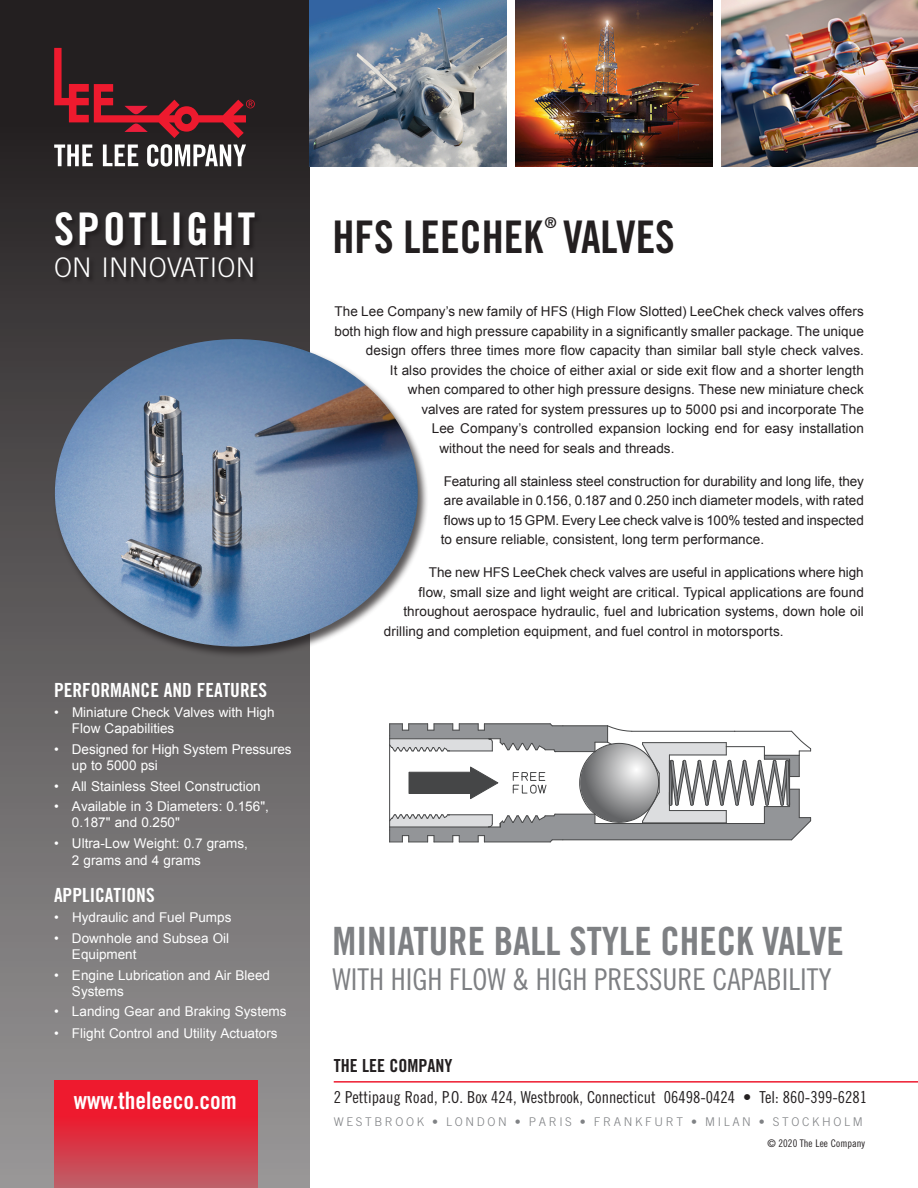
<style>
.page{position:relative;width:918px;height:1188px;background:#fff}
.page>*{position:absolute;margin:0;border:0;box-sizing:border-box;transform-origin:0 0}
.t1{font:45px "Trade Gothic Bold Cond Twenty";color:#231f20}
.t2{font:45px "Trade Gothic Bold Cond Twenty";letter-spacing:.075em;color:#fff}
.t3{font:39px "Trade Gothic Bold Cond Twenty";color:#7e8083}
.t4{font:30px "Trade Gothic Cond Eighteen";color:#7e8083}
.t5{font:300 27px "Trade Gothic";letter-spacing:.01em;color:#fff}
.t6{font:24px "Trade Gothic Bold Cond Twenty";color:#fff}
.t7{font:19.5px "Trade Gothic Bold Cond Twenty";color:#fff}
.t8{font:18px "Trade Gothic Bold Cond Twenty";color:#231f20}
.t9{font:16.5px "Trade Gothic Cond Eighteen";color:#231f20}
.t10{font:15px "Trade Gothic Bold Cond Twenty";color:#231f20}
.t11{font:13.5px/19.5px "Arial";letter-spacing:.005em;color:#231f20;text-align:justify}
.t12{font:13.5px/16.2px "Arial";color:#fff}
.t13{font:300 12px "Trade Gothic";color:#808285}
.t14{font:10.5px "Trade Gothic Cond Eighteen";letter-spacing:.005em;color:#231f20}
</style>
<div class="page">
<div style="left:0;top:0;width:309px;height:1188px;background:linear-gradient(to bottom,#1a1718,#9b9898)"></div>
<hr style="left:334px;top:1081px;width:584px;height:2px;background:#ee1a2e">
<div style="left:54px;top:1081px;width:203px;height:107px;background:linear-gradient(to bottom,#f90a20,#c15963)"></div>
<svg style="left:54px;top:145px;width:39px;height:21px"></svg>
<svg style="left:103px;top:145px;width:35px;height:21px"></svg>
<svg style="left:147px;top:144px;width:99px;height:23px"></svg>
<svg style="left:54px;top:48px;width:201px;height:90px"></svg>
<div style="left:55px;top:212px;width:207px;height:71px;background:#302c2d"></div>
<img style="left:309px;top:0;width:198px;height:166px">
<img style="left:721px;top:0;width:197px;height:166px">
<div style="left:53px;top:339px;width:376px;height:320px;background:#231f20;opacity:.75"></div>
<img style="left:55px;top:339px;width:363px;height:308px">
<img style="left:516px;top:0;width:196px;height:166px">
<svg style="left:389px;top:723px;width:423px;height:120px"></svg>
<h1 class="t2" style="left:54px;top:202px;width:203px">SPOTLIGHT</h1>
<h3 class="t5" style="left:54px;top:252px;width:203px">ON INNOVATION</h3>
<p class="t7" style="left:54px;top:678px;width:215px">PERFORMANCE AND FEATURES</p>
<p class="t12" style="left:72px;top:704px;width:204px;text-indent:-18px">• Miniature Check Valves with High<br>Flow Capabilities</p>
<p class="t12" style="left:72px;top:741px;width:221px;text-indent:-18px">• Designed for High System Pressures up to 5000 psi</p>
<p class="t12" style="left:54px;top:778px;width:208px">• All Stainless Steel Construction</p>
<p class="t12" style="left:72px;top:798px;width:198px;text-indent:-18px">• Available in 3 Diameters: 0.156",<br>0.187" and 0.250"</p>
<p class="t12" style="left:72px;top:835px;width:177px;line-height:17.1px;text-indent:-18px">• Ultra-Low Weight: 0.7 grams,<br>2 grams and 4 grams</p>
<p class="t7" style="left:54px;top:883px;width:102px">APPLICATIONS</p>
<p class="t12" style="left:54px;top:909px;width:179px">• Hydraulic and Fuel Pumps</p>
<p class="t12" style="left:72px;top:930px;width:159px;text-indent:-18px">• Downhole and Subsea Oil<br>Equipment</p>
<p class="t12" style="left:72px;top:967px;width:200px;text-indent:-18px">• Engine Lubrication and Air Bleed<br>Systems</p>
<p class="t12" style="left:54px;top:1003px;width:234px">• Landing Gear and Braking Systems</p>
<p class="t12" style="left:54px;top:1025px;width:225px">• Flight Control and Utility Actuators</p>
<h3 class="t6" style="left:74px;top:1086px;width:165px">www.theleeco.com</h3>
<p class="t10" style="left:545px;top:214px;width:13px">®</p>
<p class="t1" style="left:332px;top:210px;width:344px">HFS LEECHEK VALVES</p>
<p class="t11" style="left:334px;top:302px;width:531px">The Lee Company’s new family of HFS (High Flow Slotted) LeeChek check valves offers</p>
<p class="t11" style="left:334px;top:321px;width:531px">both high flow and high pressure capability in a significantly smaller package. The unique</p>
<p class="t11" style="left:366px;top:341px;width:500px">design offers three times more flow capacity than similar ball style check valves.</p>
<p class="t11" style="left:390px;top:360px;width:475px">It also provides the choice of either axial or side exit flow and a shorter length</p>
<p class="t11" style="left:408px;top:380px;width:458px">when compared to other high pressure designs. These new miniature check</p>
<p class="t11" style="left:421px;top:399px;width:444px">valves are rated for system pressures up to 5000 psi and incorporate The</p>
<p class="t11" style="left:432px;top:419px;width:433px">Lee Company’s controlled expansion locking end for easy installation</p>
<p class="t11" style="left:439px;top:438px;width:237px">without the need for seals and threads.</p>
<p class="t11" style="left:441px;top:471px;width:425px">Featuring all stainless steel construction for durability and long life, they are available in 0.156, 0.187 and 0.250 inch diameter models, with rated flows up to 15 GPM. Every Lee check valve is 100% tested and inspected to ensure reliable, consistent, long term performance.</p>
<p class="t11" style="left:429px;top:563px;width:436px">The new HFS LeeChek check valves are useful in applications where high</p>
<p class="t11" style="left:418px;top:582px;width:447px">flow, small size and light weight are critical. Typical applications are found</p>
<p class="t11" style="left:403px;top:602px;width:462px">throughout aerospace hydraulic, fuel and lubrication systems, down hole oil</p>
<p class="t11" style="left:384px;top:621px;width:401px">drilling and completion equipment, and fuel control in motorsports.</p>
<p class="t3" style="left:333px;top:918px;width:513px">MINIATURE BALL STYLE CHECK VALVE</p>
<p class="t4" style="left:333px;top:961px;width:501px">WITH HIGH FLOW &amp; HIGH PRESSURE CAPABILITY</p>
<h3 class="t8" style="left:334px;top:1055px;width:120px">THE LEE COMPANY</h3>
<p class="t9" style="left:334px;top:1087px;width:535px">2 Pettipaug Road, P.O. Box 424, Westbrook, Connecticut 06498-0424 • Tel: 860-399-6281</p>
<p class="t13" style="left:334px;top:1114px;width:531px">W E S T B R O O K • L O N D O N • P A R I S • F R A N K F U R T • M I L A N • S T O C K H O L M</p>
<p class="t14" style="left:767px;top:1137px;width:99px">© 2020 The Lee Company</p>
</div>
